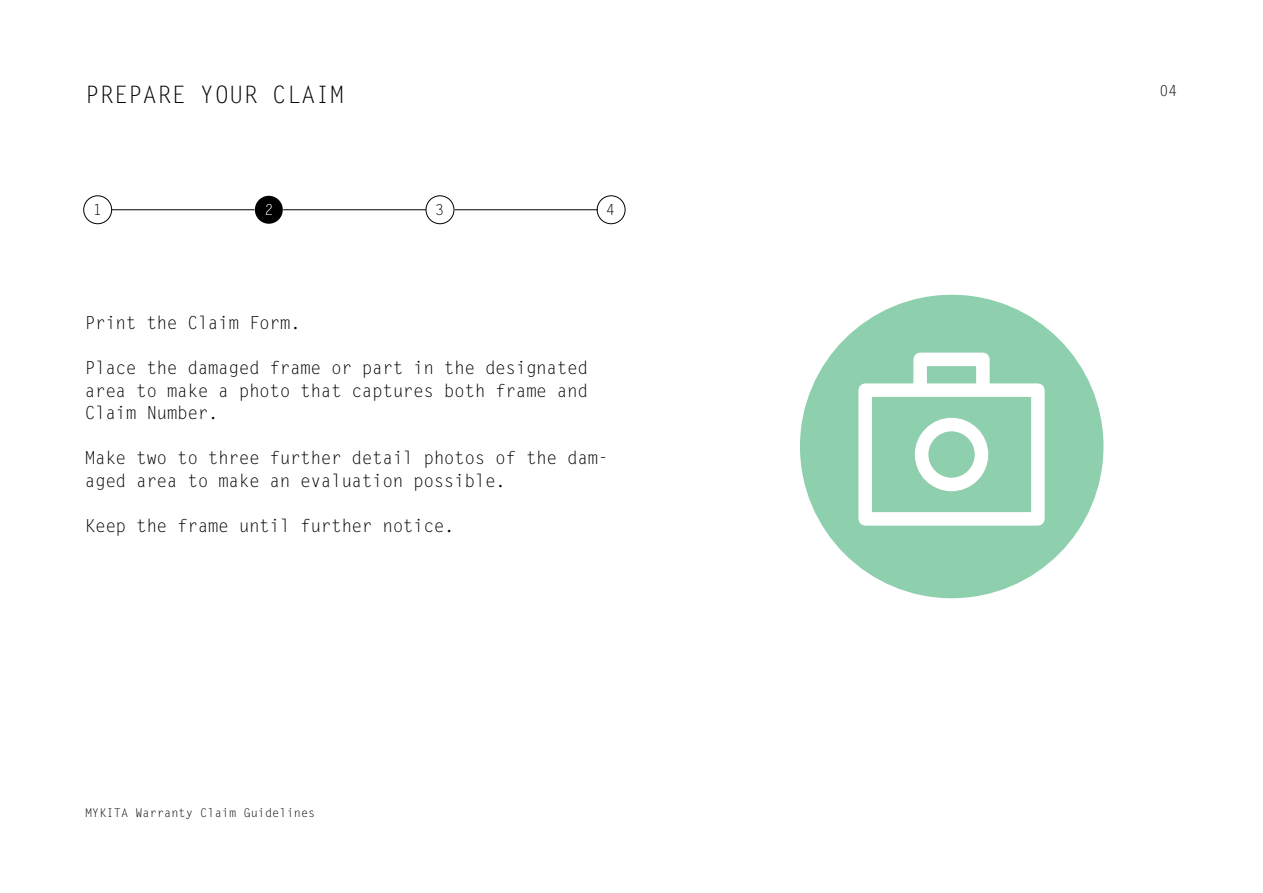
<style>
.page{position:relative;width:1263px;height:893px;background:#fff}
.page>*{position:absolute;margin:0;border:0;box-sizing:border-box;transform-origin:0 0}
.t1{font:24px "Letter Gothic Std";color:#000}
.t2{font:18px/22.5px "Letter Gothic Std";letter-spacing:-.03em;color:#000;text-align:justify}
.t3{font:15px "Letter Gothic Std";color:#000}
.t4{font:15px "Letter Gothic Std";color:#fff}
.t5{font:12px "Letter Gothic Std";color:#000}
</style>
<div class="page">
<div style="left:83px;top:195px;width:29px;height:29px;border:1px solid #000;border-radius:50%"></div>
<div style="left:255px;top:196px;width:28px;height:28px;background:#000;border-radius:50%"></div>
<div style="left:426px;top:195px;width:28px;height:29px;border:1px solid #000;border-radius:50%"></div>
<div style="left:597px;top:195px;width:28px;height:29px;border:1px solid #000;border-radius:50%"></div>
<div style="left:800px;top:295px;width:303px;height:303px;background:#8ecfae;border-radius:50%"></div>
<hr style="left:112px;top:209px;width:142px;height:1px;background:#000">
<hr style="left:283px;top:209px;width:143px;height:1px;background:#000">
<hr style="left:455px;top:209px;width:142px;height:1px;background:#000">
<svg style="left:858px;top:352px;width:187px;height:174px"></svg>
<h1 class="t1" style="left:85px;top:81px;width:261px">PREPARE YOUR CLAIM</h1>
<p class="t3" style="left:1159px;top:82px;width:19px">04</p>
<p class="t3" style="left:93px;top:201px;width:10px">1</p>
<p class="t4" style="left:264px;top:201px;width:10px">2</p>
<p class="t3" style="left:435px;top:201px;width:10px">3</p>
<p class="t3" style="left:606px;top:201px;width:10px">4</p>
<p class="t2" style="left:85px;top:312px;width:218px">Print the Claim Form.</p>
<p class="t2" style="left:85px;top:357px;width:505px">Place the damaged frame or part in the designated area to make a photo that captures both frame and Claim Number.</p>
<p class="t2" style="left:85px;top:447px;width:525px">Make two to three further detail photos of the dam&shy;aged area to make an evaluation possible.</p>
<p class="t2" style="left:85px;top:515px;width:371px">Keep the frame until further notice.</p>
<p class="t5" style="left:85px;top:806px;width:232px">MYKITA Warranty Claim Guidelines</p>
</div>
